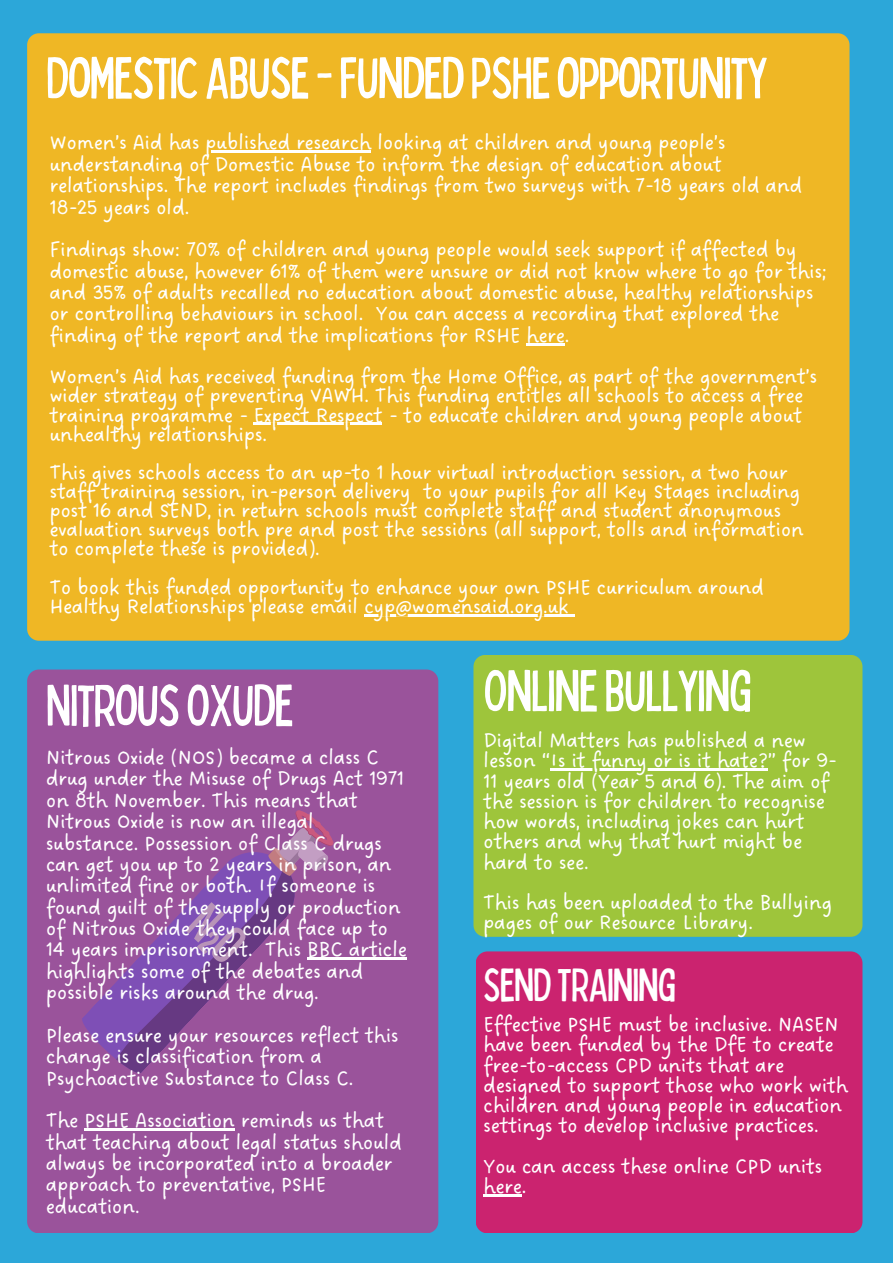
<style>
.page{position:relative;width:893px;height:1264px;background:#fff}
.page>*{position:absolute;margin:0;border:0;box-sizing:border-box;transform-origin:0 0}
.t1{font:condensed 58.5px "Bobby Jones";letter-spacing:-.025em;color:#fff}
.t2{font:condensed 46.5px "Bobby Jones";letter-spacing:-.025em;color:#fff}
.t3{font:22.5px/21.3px "DO Sans Regular";letter-spacing:-.025em;color:#fff}
</style>
<div class="page">
<div style="left:0;top:0;width:892px;height:1262px;background:#2ca7d9"></div>
<div style="left:27px;top:33px;width:822px;height:607px;background:#efb725;border-radius:12px"></div>
<hr style="left:205px;top:151px;width:166px;height:2px;background:#fff">
<hr style="left:526px;top:343px;width:38px;height:2px;background:#fff">
<hr style="left:253px;top:423px;width:129px;height:2px;background:#fff">
<hr style="left:364px;top:614px;width:204px;height:2px;background:#fff">
<svg style="left:568px;top:614px;width:7px;height:2px"></svg>
<div style="left:473px;top:655px;width:389px;height:281px;background:#9ec53b;border-radius:12px"></div>
<hr style="left:549px;top:768px;width:218px;height:2px;background:#fff">
<div style="left:475px;top:951px;width:387px;height:282px;background:#cb236f;border-radius:12px"></div>
<hr style="left:483px;top:1194px;width:38px;height:2px;background:#fff">
<div style="left:27px;top:669px;width:411px;height:564px;background:#9a539b;border-radius:12px"></div>
<svg style="left:82px;top:990px;width:27px;height:63px;fill:#7e4fb6"></svg>
<svg style="left:109px;top:810px;width:229px;height:264px"></svg>
<hr style="left:307px;top:957px;width:99px;height:2px;background:#fff">
<hr style="left:84px;top:1128px;width:150px;height:2px;background:#fff">
<p class="t1" style="left:46px;top:40px;width:723px">DOMESTICABUSE-FUNDEDPSHEOPPORTUNITY</p>
<p class="t3" style="left:49px;top:133px;width:754px">Women’s Aid has published research looking at children and young people’s understanding of Domestic Abuse to inform the design of education about relationships. The report includes findings from two surveys with 7-18 years old and 18-25 years old.</p>
<p class="t3" style="left:49px;top:240px;width:778px">Findings show: 70% of children and young people would seek support if affected by domestic abuse, however 61% of them were unsure or did not know where to go for this; and 35% of adults recalled no education about domestic abuse, healthy relationships or controlling behaviours in school. You can access a recording that explored the finding of the report and the implications for RSHE here.</p>
<p class="t3" style="left:49px;top:368px;width:769px;line-height:19px">Women’s Aid has received funding from the Home Office, as part of the government’s wider strategy of preventing VAWH. This funding entitles all schools to access a free training programme - Expect Respect - to educate children and young people about unhealthy relationships.</p>
<p class="t3" style="left:49px;top:464px;width:756px;line-height:19px">This gives schools access to an up-to 1 hour virtual introduction session, a two hour staff training session, in-person delivery to your pupils for all Key Stages including post 16 and SEND, in return schools must complete staff and student anonymous evaluation surveys both pre and post the sessions (all support, tolls and information to complete these is provided).</p>
<p class="t3" style="left:49px;top:578px;width:716px;line-height:19px">To book this funded opportunity to enhance your own PSHE curriculum around<br>Healthy Relationships please email cyp@womensaid.org.uk</p>
<p class="t1" style="left:46px;top:667px;width:249px">NITROUSOXUDE</p>
<p class="t3" style="left:46px;top:747px;width:363px">Nitrous Oxide (NOS) became a class C drug under the Misuse of Drugs Act 1971 on 8th November. This means that Nitrous Oxide is now an illegal substance. Possession of Class C drugs can get you up to 2 years in prison, an unlimited fine or both. If someone is found guilt of the supply or production of Nitrous Oxide they could face up to 14 years imprisonment. This BBC article highlights some of the debates and possible risks around the drug.</p>
<p class="t3" style="left:46px;top:1025px;width:354px">Please ensure your resources reflect this change is classification from a<br>Psychoactive Substance to Class C.</p>
<p class="t3" style="left:46px;top:1110px;width:358px">The PSHE Association reminds us that that teaching about legal status should always be incorporated into a broader approach to preventative, PSHE education.</p>
<p class="t1" style="left:483px;top:653px;width:270px">ONLINEBULLYING</p>
<p class="t3" style="left:483px;top:731px;width:355px;line-height:20.2px">Digital Matters has published a new lesson “Is it funny or is it hate?” for 9-<br>11 years old (Year 5 and 6). The aim of the session is for children to recognise how words, including jokes can hurt others and why that hurt might be hard to see.</p>
<p class="t3" style="left:483px;top:893px;width:350px;line-height:20.2px">This has been uploaded to the Bullying pages of our Resource Library.</p>
<p class="t2" style="left:483px;top:954px;width:194px">SENDTRAINING</p>
<p class="t3" style="left:483px;top:1015px;width:366px;line-height:20.2px">Effective PSHE must be inclusive. NASEN have been funded by the DfE to create free-to-access CPD units that are designed to support those who work with children and young people in education settings to develop inclusive practices.</p>
<p class="t3" style="left:483px;top:1157px;width:341px;line-height:20.2px">You can access these online CPD units here.</p>
</div>
